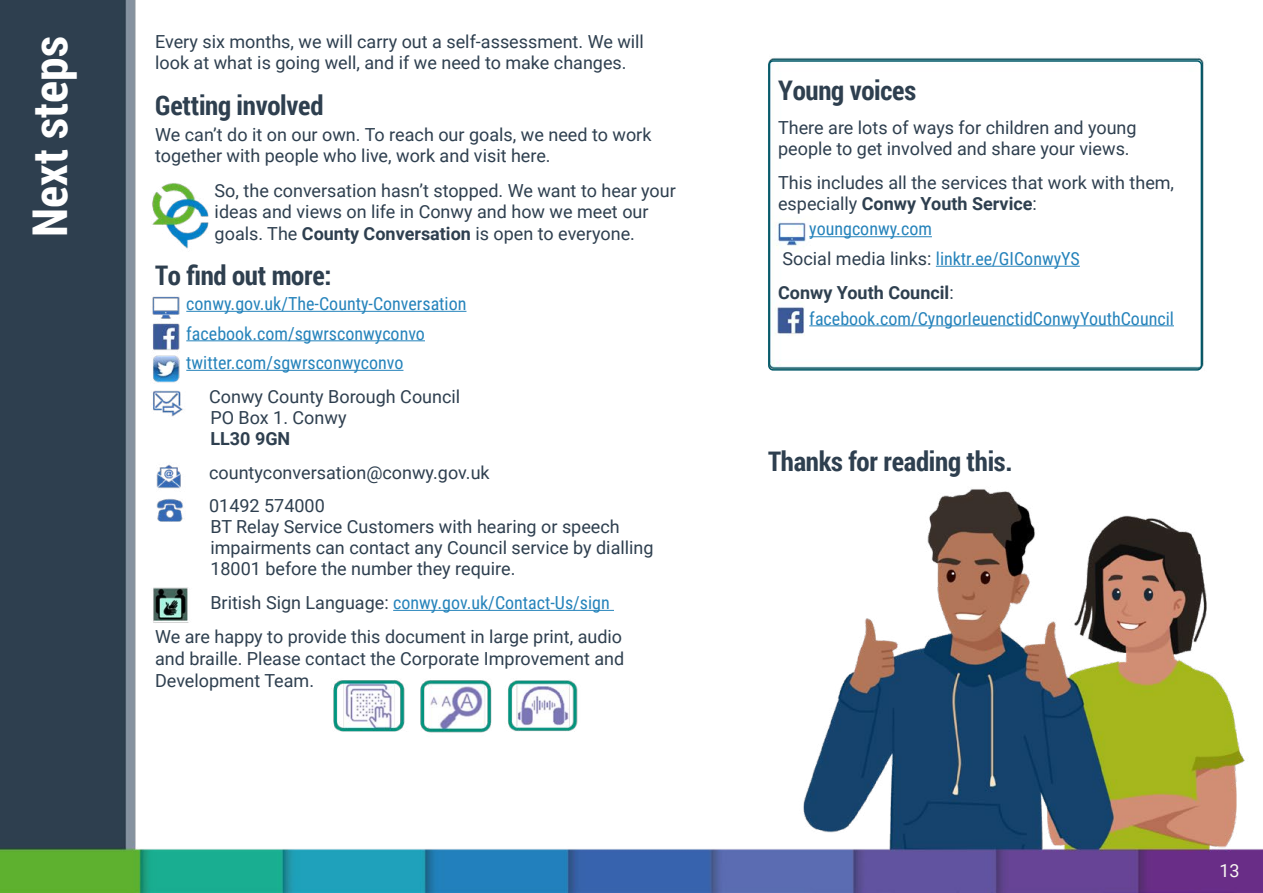
<style>
.page{position:relative;width:1263px;height:893px;background:#fff}
.page>*{position:absolute;margin:0;border:0;box-sizing:border-box;transform-origin:0 0}
.t1{font:700 48px "Roboto Condensed";color:#fff}
.t2{font:700 27px "Roboto Condensed";letter-spacing:-.01em;color:#2e3f4f}
.t3{font:18px/21.6px "Roboto";color:#2e3f4f}
.t4{font:18px "Roboto Condensed";color:#2583bb}
.t5{font:700 18px "Roboto";color:#2e3f4f}
.t6{font:18px "Roboto";color:#f9f8f3}
.s1{font-weight:700}
.s2{font-family:"Roboto";color:#2e3f4f}
.s3{font-weight:400}
</style>
<div class="page">
<img style="left:0;top:0;width:1263px;height:893px">
<hr style="left:186px;top:311px;width:280px;height:1px;background:#2583bb">
<hr style="left:186px;top:340px;width:239px;height:1px;background:#2583bb">
<hr style="left:186px;top:370px;width:217px;height:1px;background:#2583bb">
<hr style="left:393px;top:610px;width:221px;height:1px;background:#2583bb">
<hr style="left:809px;top:236px;width:123px;height:1px;background:#2583bb">
<hr style="left:936px;top:266px;width:144px;height:1px;background:#2583bb">
<hr style="left:809px;top:325px;width:365px;height:1px;background:#2583bb">
<div style="left:768px;top:60px;width:434px;height:311px;border:2px solid #005868;border-radius:4px"></div>
<p class="t1" style="left:16px;top:237px;width:202px;rotate:-90deg">Next steps</p>
<p class="t3" style="left:155px;top:30px;width:490px">Every six months, we will carry out a self-assessment. We will look at what is going well, and if we need to make changes.</p>
<p class="t2" style="left:155px;top:86px;width:170px">Getting involved</p>
<p class="t3" style="left:155px;top:123px;width:498px">We can’t do it on our own. To reach our goals, we need to work together with people who live, work and visit here.</p>
<p class="t3" style="left:215px;top:179px;width:463px">So, the conversation hasn’t stopped. We want to hear your ideas and views on life in Conwy and how we meet our goals. The <span class="s1">County Conversation</span> is open to everyone.</p>
<p class="t2" style="left:155px;top:256px;width:178px">To find out more:</p>
<p class="t4" style="left:186px;top:291px;width:282px">conwy.gov.uk/The-County-Conversation</p>
<p class="t4" style="left:186px;top:320px;width:240px">facebook.com/sgwrsconwyconvo</p>
<p class="t4" style="left:186px;top:350px;width:219px">twitter.com/sgwrsconwyconvo</p>
<p class="t3" style="left:209px;top:385px;width:253px">Conwy County Borough Council</p>
<p class="t3" style="left:210px;top:406px;width:138px">PO Box 1. Conwy</p>
<p class="t5" style="left:210px;top:426px;width:81px">LL30 9GN</p>
<p class="t3" style="left:209px;top:461px;width:282px">countyconversation@conwy.gov.uk</p>
<p class="t3" style="left:209px;top:494px;width:117px">01492 574000</p>
<p class="t3" style="left:210px;top:516px;width:445px;line-height:21px">BT Relay Service Customers with hearing or speech impairments can contact any Council service by dialling<br>18001 before the number they require.</p>
<p class="t4" style="left:210px;top:590px;width:401px"><span class="s2">British Sign Language:</span> conwy.gov.uk/Contact-Us/sign</p>
<p class="t3" style="left:155px;top:625px;width:471px">We are happy to provide this document in large print, audio and braille. Please contact the Corporate Improvement and<br>Development Team.</p>
<p class="t2" style="left:778px;top:71px;width:139px">Young voices</p>
<p class="t3" style="left:778px;top:116px;width:360px;line-height:21px">There are lots of ways for children and young people to get involved and share your views.</p>
<p class="t3" style="left:778px;top:171px;width:398px">This includes all the services that work with them, especially <span class="s1">Conwy Youth Service</span>:</p>
<p class="t4" style="left:809px;top:216px;width:124px">youngconwy.com</p>
<p class="t4" style="left:782px;top:246px;width:299px"><span class="s2">Social media links:</span> linktr.ee/GIConwyYS</p>
<p class="t5" style="left:778px;top:280px;width:177px">Conwy Youth Council<span class="s3">:</span></p>
<p class="t4" style="left:809px;top:306px;width:366px">facebook.com/CyngorIeuenctidConwyYouthCouncil</p>
<p class="t2" style="left:768px;top:443px;width:246px">Thanks for reading this.</p>
<p class="t6" style="left:1219px;top:858px;width:22px">13</p>
</div>
